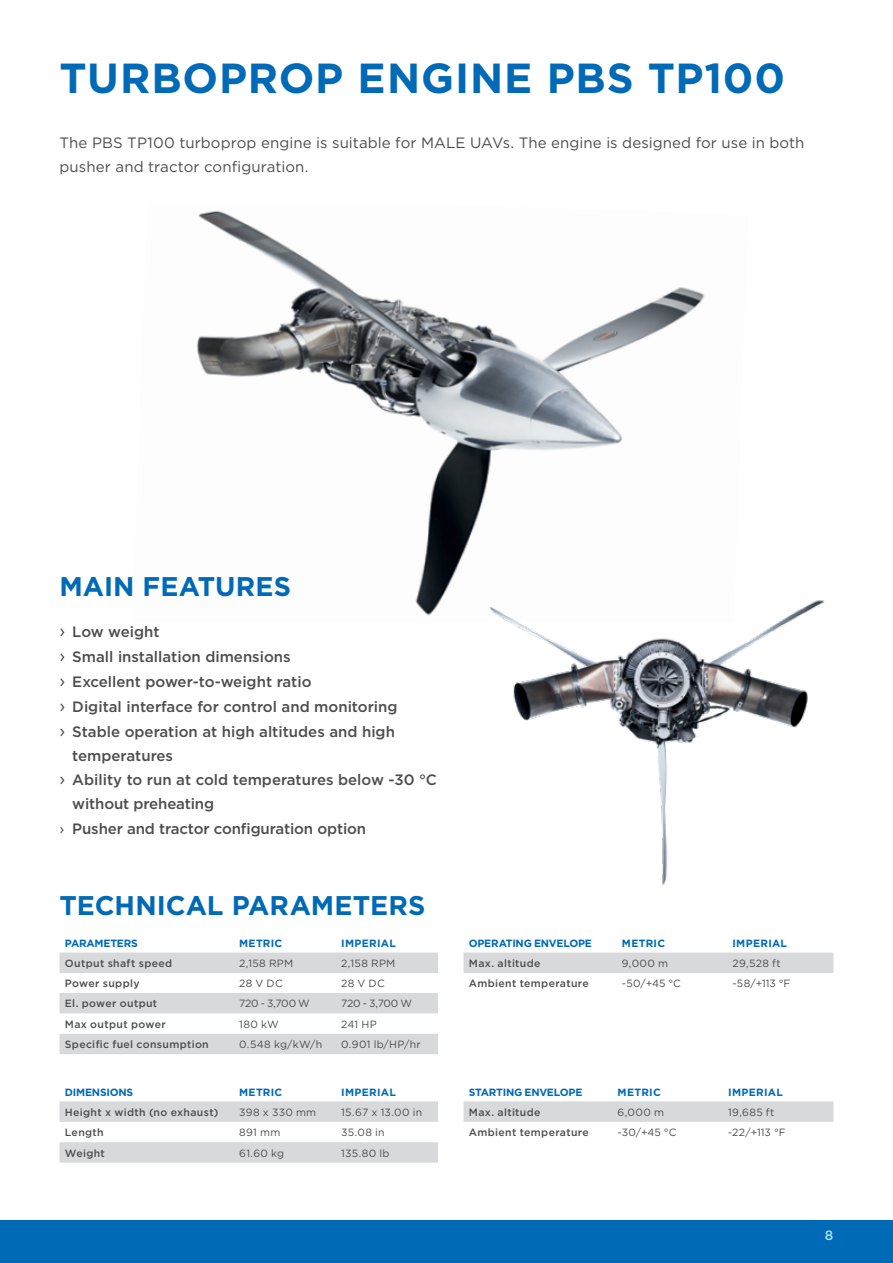
<style>
.page{position:relative;width:893px;height:1263px;background:#fff}
.page>*{position:absolute;margin:0;border:0;box-sizing:border-box;transform-origin:0 0}
.t1{font:700 42px "Gotham";letter-spacing:.02em;color:#006ab6}
.t2{font:700 27px "Gotham";color:#006ab6}
.t3{font:500 15px "Gotham";color:#4d4d4f}
.t4{font:15px/24px "Gotham";letter-spacing:.005em;color:#4d4d4f}
.t5{font:500 13.5px "Gotham";color:#abe1fa}
.t6{font:10.5px "Gotham";letter-spacing:.025em;color:#4d4d4f}
.t7{font:500 10.5px "Gotham";letter-spacing:.035em;color:#4d4d4f}
.t8{font:700 10.5px "Gotham";letter-spacing:.015em;color:#006ab6}
.t9{font:700 10.5px "Gotham";letter-spacing:-.025em;color:#006ab6}
.t10{font:700 10.5px "Gotham";letter-spacing:-.02em;color:#006ab6}
.s1{font-weight:400;font-size:18px}
.s2{font-weight:400}
</style>
<div class="page">
<div style="left:0;top:1220px;width:893px;height:43px;background:#006ab6"></div>
<img style="left:196px;top:210px;width:509px;height:406px">
<svg style="left:60px;top:952px;width:378px;height:102px"></svg>
<svg style="left:60px;top:1101px;width:378px;height:61px"></svg>
<div style="left:463px;top:952px;width:370px;height:21px;background:#d7d9da"></div>
<div style="left:463px;top:1101px;width:370px;height:21px;background:#d7d9da"></div>
<img style="left:482px;top:588px;width:343px;height:298px">
<h1 class="t1" style="left:60px;top:50px;width:727px">TURBOPROP ENGINE PBS TP100</h1>
<p class="t4" style="left:60px;top:130px;width:746px">The PBS TP100 turboprop engine is suitable for MALE UAVs. The engine is designed for use in both pusher and tractor configuration.</p>
<h2 class="t2" style="left:60px;top:568px;width:233px">MAIN FEATURES</h2>
<p class="t3" style="left:60px;top:622px;width:102px"><span class="s1">›</span> Low weight</p>
<p class="t3" style="left:60px;top:647px;width:233px"><span class="s1">›</span> Small installation dimensions</p>
<p class="t3" style="left:60px;top:672px;width:253px"><span class="s1">›</span> Excellent power-to-weight ratio</p>
<p class="t3" style="left:60px;top:696px;width:340px"><span class="s1">›</span> Digital interface for control and monitoring</p>
<p class="t3" style="left:60px;top:721px;width:337px"><span class="s1">›</span> Stable operation at high altitudes and high</p>
<p class="t3" style="left:72px;top:745px;width:102px">temperatures</p>
<p class="t3" style="left:60px;top:770px;width:379px"><span class="s1">›</span> Ability to run at cold temperatures below -30 °C</p>
<p class="t3" style="left:72px;top:794px;width:143px">without preheating</p>
<p class="t3" style="left:60px;top:819px;width:308px"><span class="s2">›</span> Pusher and tractor configuration option</p>
<h2 class="t2" style="left:60px;top:887px;width:367px">TECHNICAL PARAMETERS</h2>
<p class="t9" style="left:65px;top:936px;width:74px">PARAMETERS</p>
<p class="t8" style="left:239px;top:936px;width:45px">METRIC</p>
<p class="t8" style="left:341px;top:936px;width:56px">IMPERIAL</p>
<p class="t7" style="left:65px;top:956px;width:109px">Output shaft speed</p>
<p class="t6" style="left:239px;top:956px;width:56px">2,158 RPM</p>
<p class="t6" style="left:341px;top:956px;width:56px">2,158 RPM</p>
<p class="t7" style="left:65px;top:976px;width:76px">Power supply</p>
<p class="t6" style="left:239px;top:977px;width:45px">28 V DC</p>
<p class="t6" style="left:341px;top:977px;width:45px">28 V DC</p>
<p class="t7" style="left:65px;top:997px;width:94px">El. power output</p>
<p class="t6" style="left:239px;top:997px;width:72px">720 - 3,700 W</p>
<p class="t6" style="left:341px;top:997px;width:72px">720 - 3,700 W</p>
<p class="t7" style="left:65px;top:1017px;width:102px">Max output power</p>
<p class="t6" style="left:239px;top:1017px;width:41px">180 kW</p>
<p class="t6" style="left:341px;top:1017px;width:37px">241 HP</p>
<p class="t7" style="left:65px;top:1037px;width:145px">Specific fuel consumption</p>
<p class="t6" style="left:239px;top:1038px;width:85px">0.548 kg/kW/h</p>
<p class="t6" style="left:341px;top:1038px;width:81px">0.901 lb/HP/hr</p>
<p class="t10" style="left:65px;top:1085px;width:70px">DIMENSIONS</p>
<p class="t8" style="left:239px;top:1085px;width:45px">METRIC</p>
<p class="t8" style="left:341px;top:1085px;width:56px">IMPERIAL</p>
<p class="t7" style="left:65px;top:1105px;width:155px">Height x width (no exhaust)</p>
<p class="t6" style="left:239px;top:1105px;width:79px">398 x 330 mm</p>
<p class="t6" style="left:341px;top:1105px;width:83px">15.67 x 13.00 in</p>
<p class="t7" style="left:65px;top:1125px;width:40px">Length</p>
<p class="t6" style="left:239px;top:1126px;width:43px">891 mm</p>
<p class="t6" style="left:341px;top:1126px;width:45px">35.08 in</p>
<p class="t7" style="left:65px;top:1146px;width:42px">Weight</p>
<p class="t6" style="left:239px;top:1146px;width:46px">61.60 kg</p>
<p class="t6" style="left:341px;top:1146px;width:50px">135.80 lb</p>
<p class="t9" style="left:469px;top:936px;width:125px">OPERATING ENVELOPE</p>
<p class="t8" style="left:622px;top:936px;width:45px">METRIC</p>
<p class="t8" style="left:732px;top:936px;width:56px">IMPERIAL</p>
<p class="t7" style="left:469px;top:956px;width:73px">Max. altitude</p>
<p class="t6" style="left:622px;top:956px;width:48px">9,000 m</p>
<p class="t6" style="left:732px;top:956px;width:50px">29,528 ft</p>
<p class="t7" style="left:469px;top:977px;width:122px">Ambient temperature</p>
<p class="t6" style="left:622px;top:977px;width:61px">-50/+45 °C</p>
<p class="t6" style="left:732px;top:977px;width:59px">-58/+113 °F</p>
<p class="t9" style="left:469px;top:1085px;width:115px">STARTING ENVELOPE</p>
<p class="t8" style="left:618px;top:1085px;width:45px">METRIC</p>
<p class="t8" style="left:728px;top:1085px;width:56px">IMPERIAL</p>
<p class="t7" style="left:469px;top:1105px;width:73px">Max. altitude</p>
<p class="t6" style="left:618px;top:1105px;width:48px">6,000 m</p>
<p class="t6" style="left:728px;top:1105px;width:48px">19,685 ft</p>
<p class="t7" style="left:469px;top:1125px;width:122px">Ambient temperature</p>
<p class="t6" style="left:618px;top:1126px;width:60px">-30/+45 °C</p>
<p class="t6" style="left:728px;top:1126px;width:59px">-22/+113 °F</p>
<p class="t5" style="left:825px;top:1226px;width:10px">8</p>
</div>
